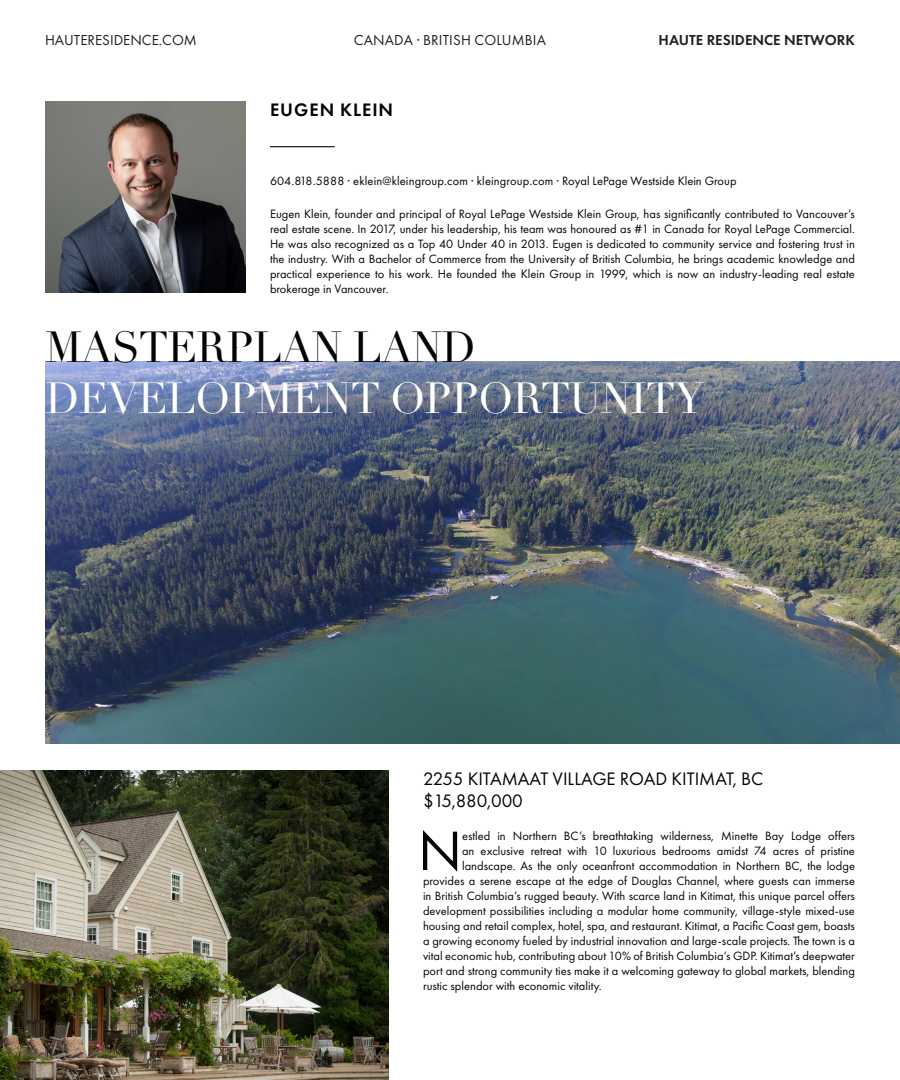
<style>
.page{position:relative;width:900px;height:1080px;background:#fff}
.page>*{position:absolute;margin:0;border:0;box-sizing:border-box;transform-origin:0 0}
.t1{font:57.5px "Futura PT";color:#040503}
.t2{font:42.5px "Didot";letter-spacing:-.02em;color:#fff}
.t3{font:42.5px "Didot";letter-spacing:-.02em;color:#040503}
.t4{font:18.75px "Futura PT";color:#040503}
.t5{font:600 18.75px "Futura PT";letter-spacing:.05em;color:#040503}
.t6{font:15px "Futura PT";letter-spacing:.01em;color:#231f20}
.t7{font:600 15px "Futura PT";color:#231f20}
.t8{font:12.5px/15px "Futura PT";color:#040503;text-align:justify}
</style>
<div class="page">
<img style="left:45px;top:101px;width:201px;height:192px">
<img style="left:45px;top:362px;width:855px;height:382px">
<img style="left:0;top:770px;width:388px;height:310px">
<hr style="left:270px;top:146px;width:65px;height:1px;background:#231f20">
<p class="t6" style="left:45px;top:31px;width:153px">HAUTERESIDENCE.COM</p>
<p class="t6" style="left:354px;top:31px;width:194px">CANADA · BRITISH COLUMBIA</p>
<p class="t7" style="left:659px;top:31px;width:198px">HAUTE RESIDENCE NETWORK</p>
<p class="t5" style="left:270px;top:98px;width:125px">EUGEN KLEIN</p>
<p class="t8" style="left:270px;top:173px;width:468px">604.818.5888 · eklein@kleingroup.com · kleingroup.com · Royal LePage Westside Klein Group</p>
<p class="t8" style="left:270px;top:206px;width:587px">Eugen Klein, founder and principal of Royal LePage Westside Klein Group, has significantly contributed to Vancouver’s real estate scene. In 2017, under his leadership, his team was honoured as #1 in Canada for Royal LePage Commercial.<br>He was also recognized as a Top 40 Under 40 in 2013. Eugen is dedicated to community service and fostering trust in the industry. With a Bachelor of Commerce from the University of British Columbia, he brings academic knowledge and practical experience to his work. He founded the Klein Group in 1999, which is now an industry-leading real estate brokerage in Vancouver.</p>
<p class="t3" style="left:45px;top:321px;width:433px">MASTERPLAN LAND</p>
<p class="t2" style="left:45px;top:372px;width:661px">DEVELOPMENT OPPORTUNITY</p>
<p class="t4" style="left:423px;top:767px;width:342px">2255 KITAMAAT VILLAGE ROAD KITIMAT, BC</p>
<p class="t4" style="left:423px;top:790px;width:101px">$15,880,000</p>
<p class="t1" style="left:418px;top:817px;width:46px">N</p>
<p class="t8" style="left:462px;top:828px;width:394px">estled in Northern BC’s breathtaking wilderness, Minette Bay Lodge offers</p>
<p class="t8" style="left:462px;top:843px;width:394px">an exclusive retreat with 10 luxurious bedrooms amidst 74 acres of pristine</p>
<p class="t8" style="left:462px;top:858px;width:394px">landscape. As the only oceanfront accommodation in Northern BC, the lodge</p>
<p class="t8" style="left:423px;top:873px;width:434px">provides a serene escape at the edge of Douglas Channel, where guests can immerse</p>
<p class="t8" style="left:423px;top:888px;width:434px">in British Columbia’s rugged beauty. With scarce land in Kitimat, this unique parcel offers</p>
<p class="t8" style="left:423px;top:903px;width:434px">development possibilities including a modular home community, village-style mixed-use</p>
<p class="t8" style="left:423px;top:918px;width:434px">housing and retail complex, hotel, spa, and restaurant. Kitimat, a Pacific Coast gem, boasts</p>
<p class="t8" style="left:423px;top:933px;width:434px">a growing economy fueled by industrial innovation and large-scale projects. The town is a</p>
<p class="t8" style="left:423px;top:948px;width:434px">vital economic hub, contributing about 10% of British Columbia’s GDP. Kitimat’s deepwater</p>
<p class="t8" style="left:423px;top:963px;width:433px">port and strong community ties make it a welcoming gateway to global markets, blending</p>
<p class="t8" style="left:423px;top:978px;width:180px">rustic splendor with economic vitality.</p>
</div>
